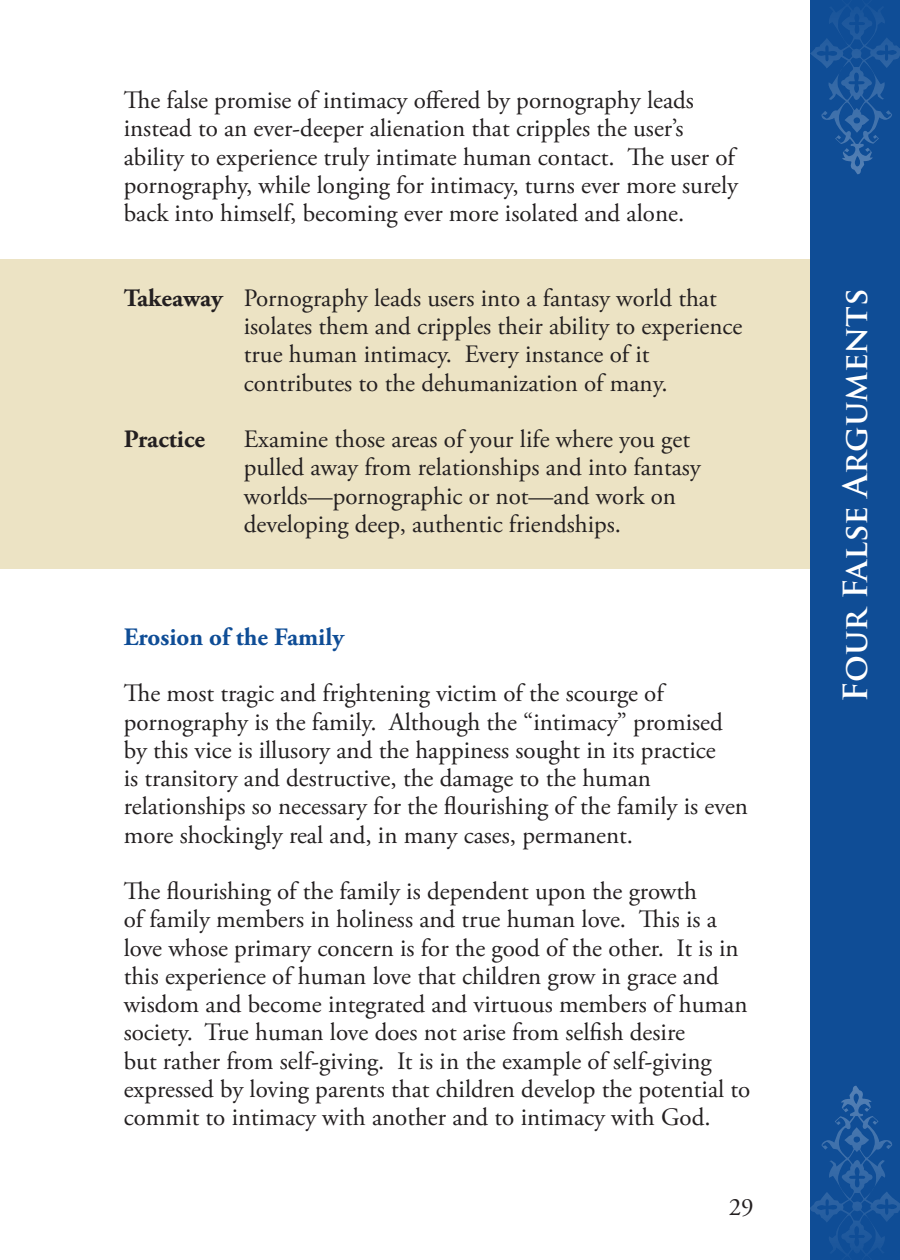
<style>
.page{position:relative;width:900px;height:1260px;background:#fff}
.page>*{position:absolute;margin:0;border:0;box-sizing:border-box;transform-origin:0 0}
.t1{font:700 32.5px "Trajan Pro";color:#fff}
.t2{font:25px/28.2px "Adobe Garamond Pro";color:#231f20}
.t3{font:700 25px "Adobe Garamond Pro";color:#0f4d96}
.t4{font:700 25px "Adobe Garamond Pro";color:#231f20}
.s1{font-weight:700}
</style>
<div class="page">
<div style="left:0;top:259px;width:900px;height:310px;background:#ece3c4"></div>
<div style="left:810px;top:0;width:90px;height:1260px;background:#0f4d96"></div>
<svg style="left:810px;top:10px;width:90px;height:164px"></svg>
<svg style="left:810px;top:1086px;width:90px;height:165px"></svg>
<p class="t2" style="left:124px;top:87px;width:616px">The false promise of intimacy offered by pornography leads instead to an ever-deeper alienation that cripples the user’s ability to experience truly intimate human contact. The user of pornography, while longing for intimacy, turns ever more surely back into himself, becoming ever more isolated and alone.</p>
<p class="t2" style="left:244px;top:285px;width:500px;text-indent:-120px"><span class="s1">Takeaway</span> Pornography leads users into a fantasy world that isolates them and cripples their ability to experience true human intimacy. Every instance of it contributes to the dehumanization of many.</p>
<p class="t4" style="left:124px;top:425px;width:83px">Practice</p>
<p class="t2" style="left:244px;top:426px;width:459px">Examine those areas of your life where you get pulled away from relationships and into fantasy worlds—pornographic or not—and work on developing deep, authentic friendships.</p>
<p class="t3" style="left:124px;top:622px;width:222px">Erosion of the Family</p>
<p class="t2" style="left:124px;top:680px;width:626px">The most tragic and frightening victim of the scourge of pornography is the family. Although the “intimacy” promised by this vice is illusory and the happiness sought in its practice<br>is transitory and destructive, the damage to the human relationships so necessary for the flourishing of the family is even more shockingly real and, in many cases, permanent.</p>
<p class="t2" style="left:124px;top:878px;width:628px">The flourishing of the family is dependent upon the growth<br>of family members in holiness and true human love. This is a love whose primary concern is for the good of the other. It is in this experience of human love that children grow in grace and wisdom and become integrated and virtuous members of human society. True human love does not arise from selfish desire<br>but rather from self-giving. It is in the example of self-giving expressed by loving parents that children develop the potential to commit to intimacy with another and to intimacy with God.</p>
<p class="t2" style="left:729px;top:1194px;width:26px">29</p>
<h1 class="t1" style="left:835px;top:702px;width:415px;rotate:-90deg">Four False Arguments</h1>
</div>
